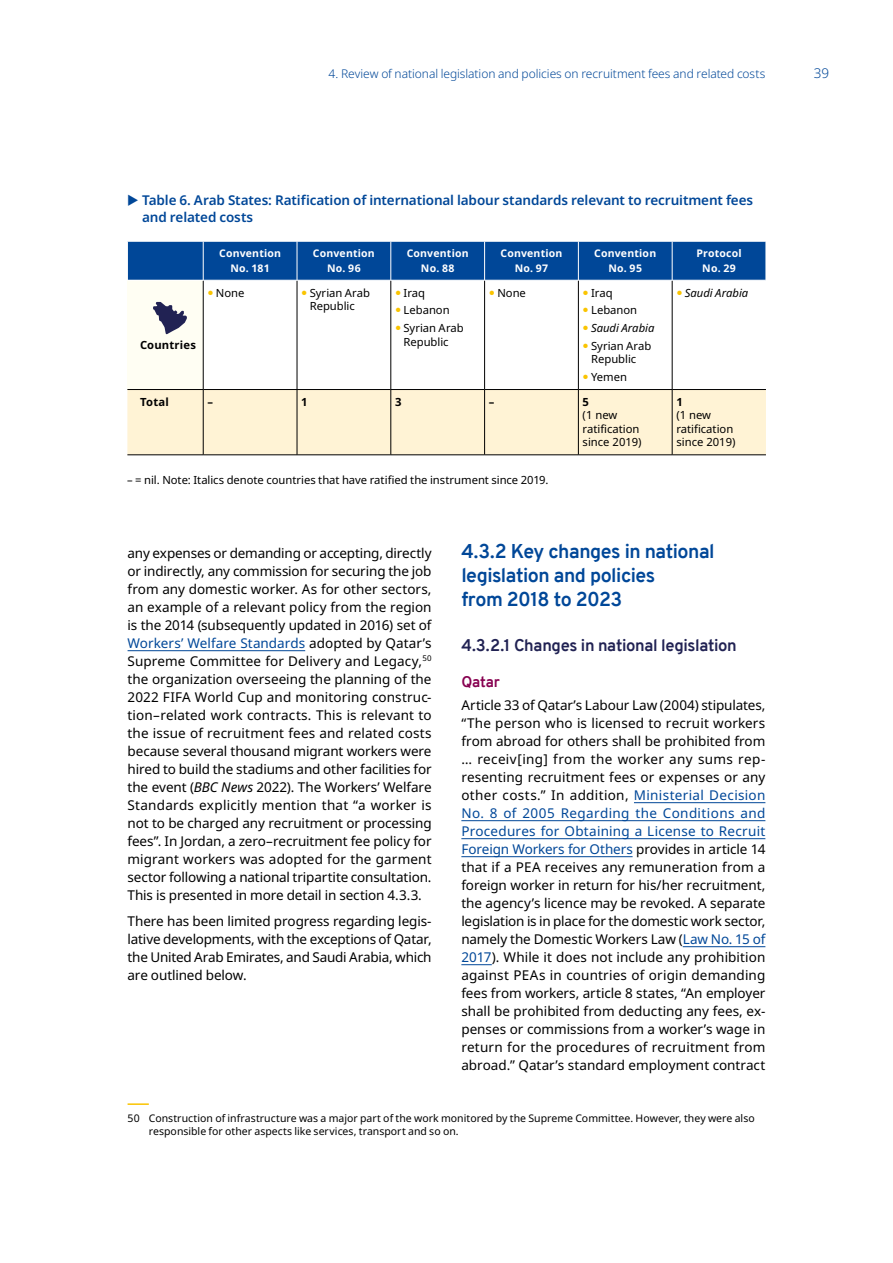
<style>
.page{position:relative;width:893px;height:1263px;background:#fff}
.page>*{position:absolute;margin:0;border:0;box-sizing:border-box;transform-origin:0 0}
.t1{font:700 19.5px/24px "Overpass";letter-spacing:-.025em;color:#004798}
.t2{font:700 16.5px "Overpass";letter-spacing:-.015em;color:#212253}
.t3{font:700 15px "Overpass";letter-spacing:-.01em;color:#870050}
.t4{font:13.5px/18px "Noto Sans";letter-spacing:-.005em;color:#000;text-align:justify}
.t5{font:600 13.5px/16.5px "Noto Sans";letter-spacing:-.01em;color:#004798}
.t6{font:300 13.5px "Noto Sans";color:#004798}
.t7{font:300 12px "Noto Sans";letter-spacing:-.005em;color:#004798}
.t8{font:11.25px/13.5px "Noto Sans";color:#000}
.t9{font:italic 11.25px "Noto Sans";color:#000}
.t10{font:700 11.25px "Noto Sans";letter-spacing:.015em;color:#000}
.t11{font:10.5px/13.5px "Noto Sans";color:#000}
.t12{font:700 10.5px/15px "Noto Sans";letter-spacing:.02em;color:#fff;text-align:center}
.s1{color:#004798}
.s2{font-style:italic}
</style>
<div class="page">
<hr style="left:128px;top:650px;width:177px;height:1px;background:#004798">
<hr style="left:128px;top:1103px;width:21px;height:2px;background:#fac400">
<hr style="left:634px;top:802px;width:131px;height:1px;background:#004798">
<hr style="left:461px;top:820px;width:304px;height:1px;background:#004798">
<hr style="left:461px;top:838px;width:304px;height:1px;background:#004798">
<hr style="left:461px;top:856px;width:172px;height:1px;background:#004798">
<hr style="left:683px;top:946px;width:82px;height:1px;background:#004798">
<hr style="left:461px;top:964px;width:31px;height:1px;background:#004798">
<div style="left:128px;top:242px;width:638px;height:38px;background:#004798"></div>
<div style="left:127px;top:280px;width:76px;height:109px;background:#fffef3"></div>
<div style="left:127px;top:390px;width:639px;height:65px;background:#fff3d5"></div>
<hr style="left:297px;top:241px;width:1px;height:39px;background:#fff">
<hr style="left:391px;top:241px;width:1px;height:39px;background:#fff">
<hr style="left:484px;top:241px;width:1px;height:39px;background:#fff">
<hr style="left:578px;top:241px;width:1px;height:39px;background:#fff">
<hr style="left:297px;top:280px;width:1px;height:109px;background:#000">
<hr style="left:391px;top:280px;width:1px;height:109px;background:#000">
<hr style="left:484px;top:280px;width:1px;height:109px;background:#000">
<hr style="left:578px;top:280px;width:1px;height:109px;background:#000">
<hr style="left:297px;top:390px;width:1px;height:65px;background:#000">
<hr style="left:391px;top:390px;width:1px;height:65px;background:#000">
<hr style="left:484px;top:390px;width:1px;height:65px;background:#000">
<hr style="left:578px;top:390px;width:1px;height:65px;background:#000">
<hr style="left:203px;top:241px;width:1px;height:39px;background:#fff">
<hr style="left:203px;top:280px;width:1px;height:109px;background:#000">
<hr style="left:672px;top:241px;width:1px;height:39px;background:#fff">
<hr style="left:672px;top:280px;width:1px;height:109px;background:#000">
<hr style="left:127px;top:389px;width:76px;height:1px;background:#000">
<hr style="left:127px;top:455px;width:76px;height:1px;background:#000">
<hr style="left:672px;top:389px;width:94px;height:1px;background:#000">
<hr style="left:672px;top:455px;width:94px;height:1px;background:#000">
<hr style="left:127px;top:280px;width:76px;height:1px;background:#fff">
<hr style="left:203px;top:280px;width:94px;height:1px;background:#fff">
<hr style="left:297px;top:280px;width:94px;height:1px;background:#fff">
<hr style="left:391px;top:280px;width:94px;height:1px;background:#fff">
<hr style="left:578px;top:280px;width:94px;height:1px;background:#fff">
<hr style="left:672px;top:280px;width:94px;height:1px;background:#fff">
<hr style="left:203px;top:389px;width:94px;height:1px;background:#000">
<hr style="left:203px;top:390px;width:1px;height:65px;background:#000">
<hr style="left:297px;top:389px;width:94px;height:1px;background:#000">
<hr style="left:391px;top:389px;width:94px;height:1px;background:#000">
<hr style="left:485px;top:389px;width:93px;height:1px;background:#000">
<hr style="left:578px;top:389px;width:94px;height:1px;background:#000">
<hr style="left:672px;top:390px;width:1px;height:65px;background:#000">
<hr style="left:203px;top:455px;width:94px;height:1px;background:#000">
<hr style="left:297px;top:455px;width:94px;height:1px;background:#000">
<hr style="left:391px;top:455px;width:94px;height:1px;background:#000">
<hr style="left:485px;top:455px;width:93px;height:1px;background:#000">
<hr style="left:578px;top:455px;width:94px;height:1px;background:#000">
<svg style="left:153px;top:302px;width:34px;height:32px"></svg>
<p class="t7" style="left:329px;top:65px;width:438px">4. Review of national legislation and policies on recruitment fees and related costs</p>
<p class="t6" style="left:814px;top:64px;width:17px">39</p>
<p class="t5" style="left:142px;top:192px;width:613px">Table 6. Arab States: Ratification of international labour standards relevant to recruitment fees and related costs</p>
<p class="t12" style="left:219px;top:246px;width:63px">Convention<br>No. 181</p>
<p class="t12" style="left:313px;top:246px;width:63px">Convention<br>No. 96</p>
<p class="t12" style="left:407px;top:246px;width:63px">Convention<br>No. 88</p>
<p class="t12" style="left:500px;top:246px;width:63px">Convention<br>No. 97</p>
<p class="t12" style="left:594px;top:246px;width:63px">Convention<br>No. 95</p>
<p class="t12" style="left:696px;top:246px;width:47px">Protocol<br>No. 29</p>
<p class="t10" style="left:140px;top:337px;width:57px">Countries</p>
<p class="t8" style="left:216px;top:286px;width:30px">None</p>
<p class="t8" style="left:310px;top:286px;width:62px">Syrian Arab<br>Republic</p>
<p class="t8" style="left:404px;top:284px;width:62px;line-height:17.7px">Iraq<br>Lebanon<br>Syrian Arab</p>
<p class="t8" style="left:404px;top:335px;width:47px">Republic</p>
<p class="t8" style="left:497px;top:286px;width:30px">None</p>
<p class="t8" style="left:591px;top:284px;width:48px;line-height:17.7px">Iraq<br>Lebanon</p>
<p class="t9" style="left:591px;top:320px;width:65px">Saudi Arabia</p>
<p class="t8" style="left:591px;top:339px;width:62px">Syrian Arab<br>Republic</p>
<p class="t8" style="left:591px;top:370px;width:37px">Yemen</p>
<p class="t10" style="left:140px;top:394px;width:30px">Total</p>
<p class="t10" style="left:207px;top:394px;width:7px">–</p>
<p class="t10" style="left:301px;top:394px;width:8px">1</p>
<p class="t10" style="left:395px;top:394px;width:8px">3</p>
<p class="t10" style="left:489px;top:394px;width:7px">–</p>
<p class="t10" style="left:583px;top:394px;width:8px">5</p>
<p class="t8" style="left:583px;top:409px;width:61px">(1 new ratification since 2019)</p>
<p class="t8" style="left:127px;top:473px;width:423px">– = nil. Note: Italics denote countries that have ratified the instrument since 2019.</p>
<p class="t9" style="left:685px;top:284px;width:65px">Saudi Arabia</p>
<p class="t10" style="left:676px;top:394px;width:8px">1</p>
<p class="t8" style="left:676px;top:409px;width:61px">(1 new ratification since 2019)</p>
<p class="t4" style="left:128px;top:544px;width:306px">any expenses or demanding or accepting, directly or indirectly, any commission for securing the job from any domestic worker. As for other sectors, an example of a relevant policy from the region is the 2014 (subsequently updated in 2016) set of <span class="s1">Workers’ Welfare Standards</span> adopted by Qatar’s Supreme Committee for Delivery and Legacy,<sup>50 </sup>the organization overseeing the planning of the 2022 FIFA World Cup and monitoring construc&shy;tion–related work contracts. This is relevant to the issue of recruitment fees and related costs because several thousand migrant workers were hired to build the stadiums and other facilities for the event (<span class="s2">BBC News</span> 2022). The Workers’ Welfare Standards explicitly mention that “a worker is not to be charged any recruitment or processing fees”. In Jordan, a zero–recruitment fee policy for migrant workers was adopted for the garment sector following a national tripartite consultation.<br>This is presented in more detail in section 4.3.3.</p>
<p class="t4" style="left:128px;top:912px;width:306px">There has been limited progress regarding legis&shy;lative developments, with the exceptions of Qatar, the United Arab Emirates, and Saudi Arabia, which are outlined below.</p>
<h1 class="t1" style="left:461px;top:539px;width:255px">4.3.2 Key changes in national legislation and policies<br>from 2018 to 2023</h1>
<p class="t2" style="left:461px;top:633px;width:277px">4.3.2.1 Changes in national legislation</p>
<p class="t3" style="left:461px;top:671px;width:40px">Qatar</p>
<p class="t4" style="left:461px;top:696px;width:306px">Article 33 of Qatar’s Labour Law (2004) stipulates, “The person who is licensed to recruit workers from abroad for others shall be prohibited from … receiv[ing] from the worker any sums rep&shy;resenting recruitment fees or expenses or any other costs.” In addition, <span class="s1">Ministerial Decision No. 8 of 2005 Regarding the Conditions and Procedures for Obtaining a License to Recruit Foreign Workers for Others</span> provides in article 14 that if a PEA receives any remuneration from a foreign worker in return for his/her recruitment, the agency’s licence may be revoked. A separate legislation is in place for the domestic work sector, namely the Domestic Workers Law (<span class="s1">Law No. 15 of 2017</span>). While it does not include any prohibition against PEAs in countries of origin demanding fees from workers, article 8 states, “An employer shall be prohibited from deducting any fees, ex&shy;penses or commissions from a worker’s wage in return for the procedures of recruitment from abroad.” Qatar’s standard employment contract</p>
<p class="t11" style="left:149px;top:1111px;width:607px;text-indent:-21px">50 Construction of infrastructure was a major part of the work monitored by the Supreme Committee. However, they were also responsible for other aspects like services, transport and so on.</p>
</div>
